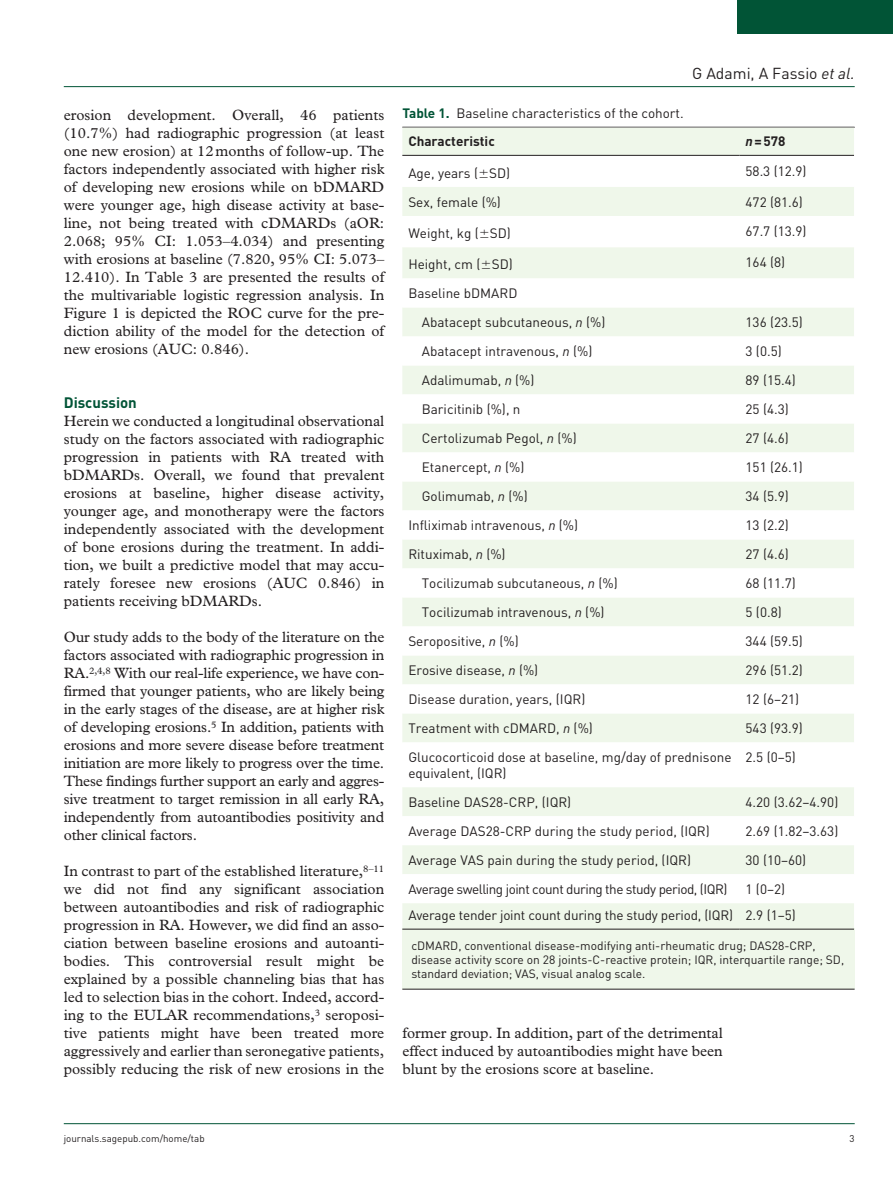
<style>
.page{position:relative;width:893px;height:1191px;background:#fff}
.page>*{position:absolute;margin:0;border:0;box-sizing:border-box;transform-origin:0 0}
.t1{font:15.75px "DIN";color:#231f20}
.t2{font:15px/18px "Plantin Std";color:#231f20;text-align:justify}
.t3{font:700 15px "DIN";color:#015436}
.t4{font:13.5px/28.5px "DIN";color:#231f20}
.t5{font:13.5px "DIN";letter-spacing:-.035em;color:#231f20}
.t6{font:700 13.5px "DIN";color:#231f20}
.t7{font:12px/14.2px "DIN";color:#231f20}
.t8{font:9.75px "DIN";color:#231f20}
.s1{font-style:italic}
.s2{font-weight:700;color:#015436}
.s3{font-weight:700}
</style>
<div class="page">
<hr style="left:64px;top:86px;width:791px;height:1px;background:#015436">
<hr style="left:64px;top:1123px;width:791px;height:1px;background:#015436">
<div style="left:738px;top:0;width:155px;height:34px;background:#015436"></div>
<div style="left:402px;top:929px;width:453px;height:60px;background:#eff7ea"></div>
<hr style="left:402px;top:127px;width:453px;height:1px;background:#231f20">
<hr style="left:402px;top:988px;width:453px;height:1px;background:#231f20">
<div style="left:402px;top:128px;width:452px;height:800px;background:#eff7ea"></div>
<svg style="left:402px;top:156px;width:452px;height:747px"></svg>
<hr style="left:402px;top:155px;width:338px;height:1px;background:#231f20">
<hr style="left:740px;top:155px;width:114px;height:1px;background:#231f20">
<hr style="left:402px;top:928px;width:338px;height:1px;background:#231f20">
<hr style="left:740px;top:928px;width:114px;height:1px;background:#231f20">
<svg style="left:480px;top:170px;width:8px;height:8px"></svg>
<svg style="left:480px;top:230px;width:8px;height:8px"></svg>
<svg style="left:482px;top:261px;width:8px;height:8px"></svg>
<p class="t2" style="left:64px;top:106px;width:322px">erosion development. Overall, 46 patients (10.7%) had radiographic progression (at least one new erosion) at 12months of follow-up. The factors independently associated with higher risk of developing new erosions while on bDMARD were younger age, high disease activity at base&shy;line, not being treated with cDMARDs (aOR:<br>2.068; 95% CI: 1.053–4.034) and presenting with erosions at baseline (7.820, 95% CI: 5.073– 12.410). In Table 3 are presented the results of the multivariable logistic regression analysis. In Figure 1 is depicted the ROC curve for the pre&shy;diction ability of the model for the detection of new erosions (AUC: 0.846).</p>
<p class="t3" style="left:64px;top:393px;width:75px">Discussion</p>
<p class="t2" style="left:64px;top:412px;width:322px">Herein we conducted a longitudinal observational study on the factors associated with radiographic progression in patients with RA treated with bDMARDs. Overall, we found that prevalent erosions at baseline, higher disease activity, younger age, and monotherapy were the factors independently associated with the development of bone erosions during the treatment. In addi&shy;tion, we built a predictive model that may accu&shy;rately foresee new erosions (AUC 0.846) in patients receiving bDMARDs.</p>
<p class="t2" style="left:64px;top:628px;width:322px">Our study adds to the body of the literature on the factors associated with radiographic progression in RA.<sup>2,4,8</sup> With our real-life experience, we have con&shy;firmed that younger patients, who are likely being in the early stages of the disease, are at higher risk of developing erosions.<sup>5</sup> In addition, patients with erosions and more severe disease before treatment initiation are more likely to progress over the time.<br>These findings further support an early and aggres&shy;sive treatment to target remission in all early RA, independently from autoantibodies positivity and other clinical factors.</p>
<p class="t2" style="left:64px;top:862px;width:322px">In contrast to part of the established literature,<sup>8–11 </sup>we did not find any significant association between autoantibodies and risk of radiographic progression in RA. However, we did find an asso&shy;ciation between baseline erosions and autoanti&shy;bodies. This controversial result might be explained by a possible channeling bias that has led to selection bias in the cohort. Indeed, accord&shy;ing to the EULAR recommendations,<sup>3</sup> seroposi&shy;tive patients might have been treated more aggressively and earlier than seronegative patients, possibly reducing the risk of new erosions in the</p>
<p class="t1" style="left:692px;top:63px;width:164px">G Adami, A Fassio <span class="s1">et al.</span></p>
<p class="t4" style="left:408px;top:98px;width:277px;text-indent:-6px"><span class="s2">Table 1.</span> Baseline characteristics of the cohort.<br><span class="s3">Characteristic</span></p>
<p class="t6" style="left:746px;top:133px;width:42px"><span class="s1">n</span>=578</p>
<p class="t4" style="left:408px;top:159px;width:104px">Age, years ( SD)</p>
<p class="t4" style="left:746px;top:156px;width:62px">58.3 (12.9)</p>
<p class="t4" style="left:408px;top:188px;width:94px">Sex, female (%)</p>
<p class="t4" style="left:746px;top:188px;width:59px">472 (81.6)</p>
<p class="t4" style="left:408px;top:219px;width:104px">Weight, kg ( SD)</p>
<p class="t4" style="left:746px;top:216px;width:62px">67.7 (13.9)</p>
<p class="t4" style="left:408px;top:250px;width:106px">Height, cm ( SD)</p>
<p class="t4" style="left:746px;top:248px;width:41px">164 (8)</p>
<p class="t4" style="left:422px;top:279px;width:185px;line-height:29px;text-indent:-14px">Baseline bDMARD<br>Abatacept subcutaneous, <span class="s1">n</span> (%)</p>
<p class="t4" style="left:746px;top:308px;width:59px">136 (23.5)</p>
<p class="t4" style="left:422px;top:337px;width:172px">Abatacept intravenous, <span class="s1">n</span> (%)</p>
<p class="t4" style="left:746px;top:337px;width:38px">3 (0.5)</p>
<p class="t4" style="left:422px;top:366px;width:114px">Adalimumab, <span class="s1">n</span> (%)</p>
<p class="t4" style="left:746px;top:366px;width:52px">89 (15.4)</p>
<p class="t4" style="left:422px;top:395px;width:100px">Baricitinib (%), n</p>
<p class="t4" style="left:746px;top:395px;width:45px">25 (4.3)</p>
<p class="t4" style="left:422px;top:424px;width:156px">Certolizumab Pegol, <span class="s1">n</span> (%)</p>
<p class="t4" style="left:746px;top:424px;width:45px">27 (4.6)</p>
<p class="t4" style="left:422px;top:453px;width:104px">Etanercept, <span class="s1">n</span> (%)</p>
<p class="t4" style="left:746px;top:453px;width:59px">151 (26.1)</p>
<p class="t4" style="left:422px;top:482px;width:107px">Golimumab, <span class="s1">n</span> (%)</p>
<p class="t4" style="left:746px;top:482px;width:45px">34 (5.9)</p>
<p class="t4" style="left:408px;top:511px;width:171px">Infliximab intravenous, <span class="s1">n</span> (%)</p>
<p class="t4" style="left:746px;top:511px;width:45px">13 (2.2)</p>
<p class="t4" style="left:408px;top:540px;width:99px">Rituximab, <span class="s1">n</span> (%)</p>
<p class="t4" style="left:746px;top:540px;width:45px">27 (4.6)</p>
<p class="t4" style="left:422px;top:569px;width:197px">Tocilizumab subcutaneous, <span class="s1">n</span> (%)</p>
<p class="t4" style="left:746px;top:569px;width:52px">68 (11.7)</p>
<p class="t4" style="left:422px;top:598px;width:184px">Tocilizumab intravenous, <span class="s1">n</span> (%)</p>
<p class="t4" style="left:746px;top:598px;width:38px">5 (0.8)</p>
<p class="t4" style="left:408px;top:627px;width:112px">Seropositive, <span class="s1">n</span> (%)</p>
<p class="t4" style="left:746px;top:627px;width:59px">344 (59.5)</p>
<p class="t4" style="left:408px;top:656px;width:131px">Erosive disease, <span class="s1">n</span> (%)</p>
<p class="t4" style="left:746px;top:656px;width:59px">296 (51.2)</p>
<p class="t4" style="left:408px;top:685px;width:179px">Disease duration, years, (IQR)</p>
<p class="t4" style="left:746px;top:685px;width:55px">12 (6–21)</p>
<p class="t4" style="left:408px;top:714px;width:186px">Treatment with cDMARD, <span class="s1">n</span> (%)</p>
<p class="t4" style="left:746px;top:714px;width:59px">543 (93.9)</p>
<p class="t4" style="left:408px;top:749px;width:325px;line-height:15.8px">Glucocorticoid dose at baseline, mg/day of prednisone equivalent, (IQR)</p>
<p class="t4" style="left:746px;top:743px;width:52px">2.5 (0–5)</p>
<p class="t4" style="left:408px;top:787px;width:164px">Baseline DAS28-CRP, (IQR)</p>
<p class="t4" style="left:746px;top:787px;width:94px">4.20 (3.62–4.90)</p>
<p class="t4" style="left:408px;top:816px;width:303px">Average DAS28-CRP during the study period, (IQR)</p>
<p class="t4" style="left:746px;top:816px;width:94px">2.69 (1.82–3.63)</p>
<p class="t4" style="left:408px;top:845px;width:284px">Average VAS pain during the study period, (IQR)</p>
<p class="t4" style="left:746px;top:845px;width:62px">30 (10–60)</p>
<p class="t5" style="left:408px;top:880px;width:321px">Average swelling joint count during the study period, (IQR)</p>
<p class="t4" style="left:408px;top:876px;width:389px;line-height:26px;text-indent:337px">1 (0–2)<br>Average tender joint count during the study period, (IQR) 2.9 (1–5)</p>
<p class="t7" style="left:411px;top:938px;width:434px">cDMARD, conventional disease-modifying anti-rheumatic drug; DAS28-CRP, disease activity score on 28 joints-C-reactive protein; IQR, interquartile range; SD, standard deviation; VAS, visual analog scale.</p>
<p class="t2" style="left:402px;top:1024px;width:322px">former group. In addition, part of the detrimental effect induced by autoantibodies might have been blunt by the erosions score at baseline.</p>
<p class="t8" style="left:64px;top:1132px;width:142px">journals.sagepub.com/home/tab</p>
<p class="t8" style="left:850px;top:1132px;width:7px">3</p>
</div>
